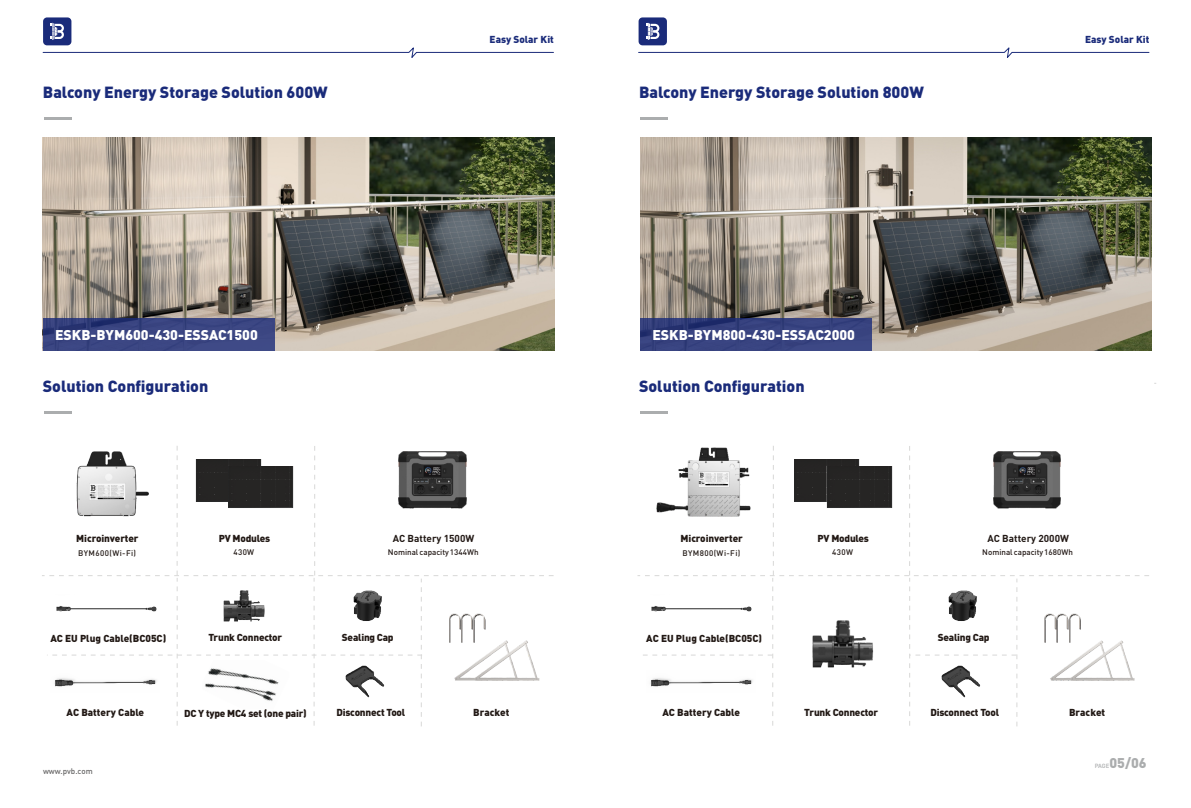
<style>
.page{position:relative;width:1191px;height:808px;background:#fff}
.page>*{position:absolute;margin:0;border:0;box-sizing:border-box;transform-origin:0 0}
.t1{font:900 16px "DIN Pro";color:#1a2b7a}
.t2{font:900 14px "DIN Pro";color:#fff}
.t3{font:900 14px "DIN Pro";color:#abadae}
.t4{font:900 10px "DIN Pro";letter-spacing:-.02em;color:#221915}
.t5{font:900 10px "DIN Pro";color:#221915}
.t6{font:700 10px "DIN Pro";color:#221915}
.t7{font:900 10px "DIN Pro";color:#1a2b7a}
.t8{font:500 8px "DIN Pro";color:#231916}
.t9{font:500 8px "DIN Pro";letter-spacing:.05em;color:#221915}
.t10{font:500 8px "DIN Pro";color:#686767}
.t11{font:500 6px "DIN Pro";color:#abadae}
.s1{color:#231916}
</style>
<div class="page">
<svg style="left:42px;top:47px;width:512px;height:11px"></svg>
<div style="left:43px;top:17px;width:28px;height:28px;background:#1a2b7a;border-radius:4px"></div>
<svg style="left:51px;top:23px;width:13px;height:17px"></svg>
<svg style="left:638px;top:47px;width:511px;height:11px"></svg>
<div style="left:638px;top:17px;width:29px;height:28px;background:#1a2b7a;border-radius:4px"></div>
<svg style="left:646px;top:23px;width:13px;height:17px"></svg>
<hr style="left:640px;top:117px;width:28px;height:3px;background:#abadae">
<img style="left:640px;top:137px;width:511px;height:213px">
<hr style="left:44px;top:117px;width:28px;height:3px;background:#abadae">
<img style="left:43px;top:137px;width:511px;height:213px">
<div style="left:43px;top:318px;width:231px;height:32px;background:#1a2b7a;opacity:.8"></div>
<hr style="left:44px;top:411px;width:28px;height:2px;background:#abadae">
<svg style="left:42px;top:446px;width:511px;height:280px"></svg>
<div style="left:640px;top:318px;width:231px;height:32px;background:#1a2b7a;opacity:.8"></div>
<hr style="left:640px;top:411px;width:28px;height:2px;background:#abadae">
<svg style="left:637px;top:446px;width:512px;height:280px"></svg>
<img style="left:398px;top:451px;width:69px;height:59px">
<img style="left:992px;top:451px;width:69px;height:59px">
<h1 class="t1" style="left:43px;top:86px;width:286px">Balcony Energy Storage Solution 600W</h1>
<p class="t7" style="left:489px;top:35px;width:66px">Easy Solar Kit</p>
<p class="t7" style="left:1085px;top:36px;width:66px">Easy Solar Kit</p>
<h1 class="t1" style="left:639px;top:86px;width:286px">Balcony Energy Storage Solution 800W</h1>
<h2 class="t2" style="left:55px;top:329px;width:204px">ESKB-BYM600-430-ESSAC1500</h2>
<h2 class="t2" style="left:652px;top:329px;width:204px">ESKB-BYM800-430-ESSAC2000</h2>
<h1 class="t1" style="left:43px;top:380px;width:167px">Solution Configuration</h1>
<h1 class="t1" style="left:639px;top:380px;width:167px">Solution Configuration</h1>
<p class="t4" style="left:76px;top:534px;width:64px">Microinverter</p>
<p class="t4" style="left:219px;top:534px;width:53px">PV Modules</p>
<p class="t9" style="left:78px;top:550px;width:59px">BYM600(Wi-Fi)</p>
<p class="t9" style="left:233px;top:549px;width:22px">430W</p>
<p class="t6" style="left:393px;top:534px;width:83px">AC Battery <span class="s1">1500W</span></p>
<p class="t8" style="left:388px;top:549px;width:92px">Nominal capacity 1344Wh</p>
<p class="t4" style="left:680px;top:534px;width:64px">Microinverter</p>
<p class="t4" style="left:817px;top:534px;width:53px">PV Modules</p>
<p class="t9" style="left:682px;top:550px;width:59px">BYM800(Wi-Fi)</p>
<p class="t9" style="left:832px;top:549px;width:22px">430W</p>
<p class="t6" style="left:987px;top:534px;width:83px">AC Battery <span class="s1">2000W</span></p>
<p class="t8" style="left:982px;top:549px;width:92px">Nominal capacity 1680Wh</p>
<p class="t5" style="left:50px;top:634px;width:117px">AC EU Plug Cable(BC05C)</p>
<p class="t4" style="left:208px;top:633px;width:75px">Trunk Connector</p>
<p class="t4" style="left:342px;top:633px;width:53px">Sealing Cap</p>
<p class="t5" style="left:646px;top:634px;width:117px">AC EU Plug Cable(BC05C)</p>
<p class="t4" style="left:938px;top:633px;width:53px">Sealing Cap</p>
<p class="t5" style="left:67px;top:708px;width:79px">AC Battery Cable</p>
<p class="t4" style="left:184px;top:709px;width:124px">DC Y type MC4 set (one pair)</p>
<p class="t4" style="left:336px;top:708px;width:70px">Disconnect Tool</p>
<p class="t5" style="left:473px;top:708px;width:38px">Bracket</p>
<p class="t5" style="left:662px;top:708px;width:79px">AC Battery Cable</p>
<p class="t4" style="left:804px;top:708px;width:75px">Trunk Connector</p>
<p class="t4" style="left:930px;top:708px;width:70px">Disconnect Tool</p>
<p class="t5" style="left:1069px;top:708px;width:38px">Bracket</p>
<p class="t10" style="left:43px;top:768px;width:51px">www.pvb.com</p>
<p class="t11" style="left:1094px;top:764px;width:16px">PAGE</p>
<h2 class="t3" style="left:1109px;top:757px;width:39px">05/06</h2>
</div>
